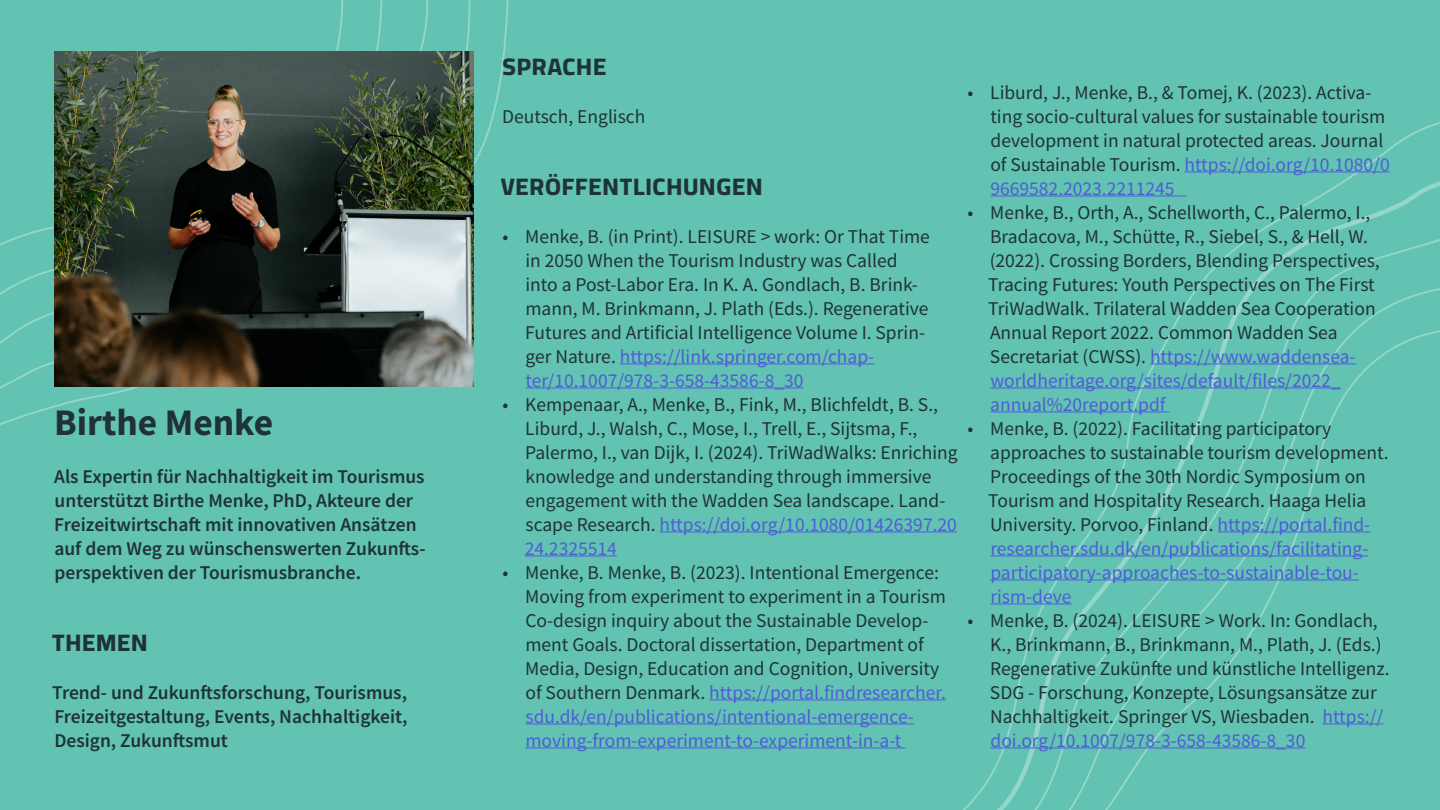
<style>
.page{position:relative;width:1440px;height:810px;background:#62c3b2}
.page>*{position:absolute;margin:0;border:0;box-sizing:border-box;transform-origin:0 0}
.t1{font:700 37.5px "Source Sans Pro";color:#1f3238}
.t2{font:24px "Cairo";letter-spacing:.03em;color:#1f3238}
.t3{font:19.5px/24px "Source Sans Pro";color:#1f3238}
.t4{font:600 19.5px/24px "Source Sans Pro";color:#1f3238}
.s1{color:#4f5cd6}
</style>
<div class="page">
<svg style="left:0;top:0;width:509px;height:425px"></svg>
<img style="left:54px;top:51px;width:420px;height:336px">
<svg style="left:956px;top:167px;width:484px;height:643px"></svg>
<svg style="left:998px;top:223px;width:442px;height:587px"></svg>
<hr style="left:620px;top:363px;width:254px;height:1px;background:#4f5cd6">
<hr style="left:525px;top:387px;width:279px;height:1px;background:#4f5cd6">
<hr style="left:659px;top:531px;width:298px;height:1px;background:#4f5cd6">
<hr style="left:525px;top:555px;width:92px;height:1px;background:#4f5cd6">
<hr style="left:709px;top:699px;width:237px;height:1px;background:#4f5cd6">
<hr style="left:526px;top:723px;width:388px;height:1px;background:#4f5cd6">
<hr style="left:525px;top:747px;width:380px;height:1px;background:#4f5cd6">
<hr style="left:1184px;top:171px;width:206px;height:1px;background:#4f5cd6">
<hr style="left:991px;top:195px;width:195px;height:1px;background:#4f5cd6">
<hr style="left:1150px;top:363px;width:206px;height:1px;background:#4f5cd6">
<hr style="left:990px;top:387px;width:351px;height:1px;background:#4f5cd6">
<hr style="left:990px;top:411px;width:180px;height:1px;background:#4f5cd6">
<hr style="left:1217px;top:531px;width:153px;height:1px;background:#4f5cd6">
<hr style="left:990px;top:555px;width:378px;height:1px;background:#4f5cd6">
<hr style="left:990px;top:579px;width:369px;height:1px;background:#4f5cd6">
<hr style="left:990px;top:603px;width:82px;height:1px;background:#4f5cd6">
<hr style="left:1323px;top:723px;width:60px;height:1px;background:#4f5cd6">
<hr style="left:991px;top:747px;width:314px;height:1px;background:#4f5cd6">
<h1 class="t1" style="left:54px;top:397px;width:221px">Birthe Menke</h1>
<p class="t4" style="left:54px;top:464px;width:373px">Als Expertin für Nachhaltigkeit im Tourismus unterstützt Birthe Menke, PhD, Akteure der Freizeitwirtschaft mit innovativen Ansätzen auf dem Weg zu wünschenswerten Zukunfts&shy;perspektiven der Tourismusbranche.</p>
<p class="t2" style="left:52px;top:625px;width:97px">THEMEN</p>
<p class="t4" style="left:52px;top:680px;width:357px;text-align:justify">Trend- und Zukunftsforschung, Tourismus, Freizeitgestaltung, Events, Nachhaltigkeit, Design, Zukunftsmut</p>
<p class="t2" style="left:503px;top:49px;width:105px">SPRACHE</p>
<p class="t3" style="left:502px;top:104px;width:145px">Deutsch, Englisch</p>
<p class="t2" style="left:501px;top:169px;width:263px">VERÖFFENTLICHUNGEN</p>
<p class="t3" style="left:525px;top:224px;width:406px;text-indent:-23px">• Menke, B. (in Print). LEISURE &gt; work: Or That Time in 2050 When the Tourism Industry was Called into a Post-Labor Era. In K. A. Gondlach, B. Brink&shy;mann, M. Brinkmann, J. Plath (Eds.). Regenerative Futures and Artificial Intelligence Volume I. Sprin&shy;ger Nature. <span class="s1">https://link.springer.com/chap&shy;ter/10.1007/978-3-658-43586-8_30</span></p>
<p class="t3" style="left:525px;top:392px;width:434px;text-indent:-22px">• Kempenaar, A., Menke, B., Fink, M., Blichfeldt, B. S., Liburd, J., Walsh, C., Mose, I., Trell, E., Sijtsma, F., Palermo, I., van Dijk, I. (2024). TriWadWalks: Enriching knowledge and understanding through immersive engagement with the Wadden Sea landscape. Land&shy;scape Research. <span class="s1">https://doi.org/10.1080/01426397.20<br>24.2325514</span></p>
<p class="t3" style="left:525px;top:560px;width:422px;text-indent:-23px">• Menke, B. Menke, B. (2023). Intentional Emergence:<br>Moving from experiment to experiment in a Tourism Co-design inquiry about the Sustainable Develop&shy;ment Goals. Doctoral dissertation, Department of Media, Design, Education and Cognition, University of Southern Denmark. <span class="s1">https://portal.findresearcher. sdu.dk/en/publications/intentional-emergence&shy;moving-from-experiment-to-experiment-in-a-t</span></p>
<p class="t3" style="left:990px;top:80px;width:401px;text-indent:-23px">• Liburd, J., Menke, B., &amp; Tomej, K. (2023). Activa&shy;ting socio-cultural values for sustainable tourism development in natural protected areas. Journal of Sustainable Tourism. <span class="s1">https://doi.org/10.1080/0<br>9669582.2023.2211245</span></p>
<p class="t3" style="left:988px;top:200px;width:393px;text-indent:-21px">• Menke, B., Orth, A., Schellworth, C., Palermo, I., Bradacova, M., Schütte, R., Siebel, S., &amp; Hell, W. (2022). Crossing Borders, Blending Perspectives, Tracing Futures: Youth Perspectives on The First TriWadWalk. Trilateral Wadden Sea Cooperation Annual Report 2022. Common Wadden Sea Secretariat (CWSS). <span class="s1">https://www.waddensea&shy;worldheritage.org/sites/default/files/2022_ annual%20report.pdf</span></p>
<p class="t3" style="left:988px;top:416px;width:402px;text-indent:-21px">• Menke, B. (2022). Facilitating participatory approaches to sustainable tourism development.<br>Proceedings of the 30th Nordic Symposium on Tourism and Hospitality Research. Haaga Helia University. Porvoo, Finland. <span class="s1">https://portal.find&shy;researcher.sdu.dk/en/publications/facilitating&shy;participatory-approaches-to-sustainable-tou&shy;rism-deve</span></p>
<p class="t3" style="left:990px;top:609px;width:401px;text-indent:-22px">• Menke, B. (2024). LEISURE &gt; Work. In: Gondlach, K., Brinkmann, B., Brinkmann, M., Plath, J. (Eds.)<br>Regenerative Zukünfte und künstliche Intelligenz.<br>SDG - Forschung, Konzepte, Lösungsansätze zur Nachhaltigkeit. Springer VS, Wiesbaden. <span class="s1">https:// doi.org/10.1007/978-3-658-43586-8_30</span></p>
</div>
